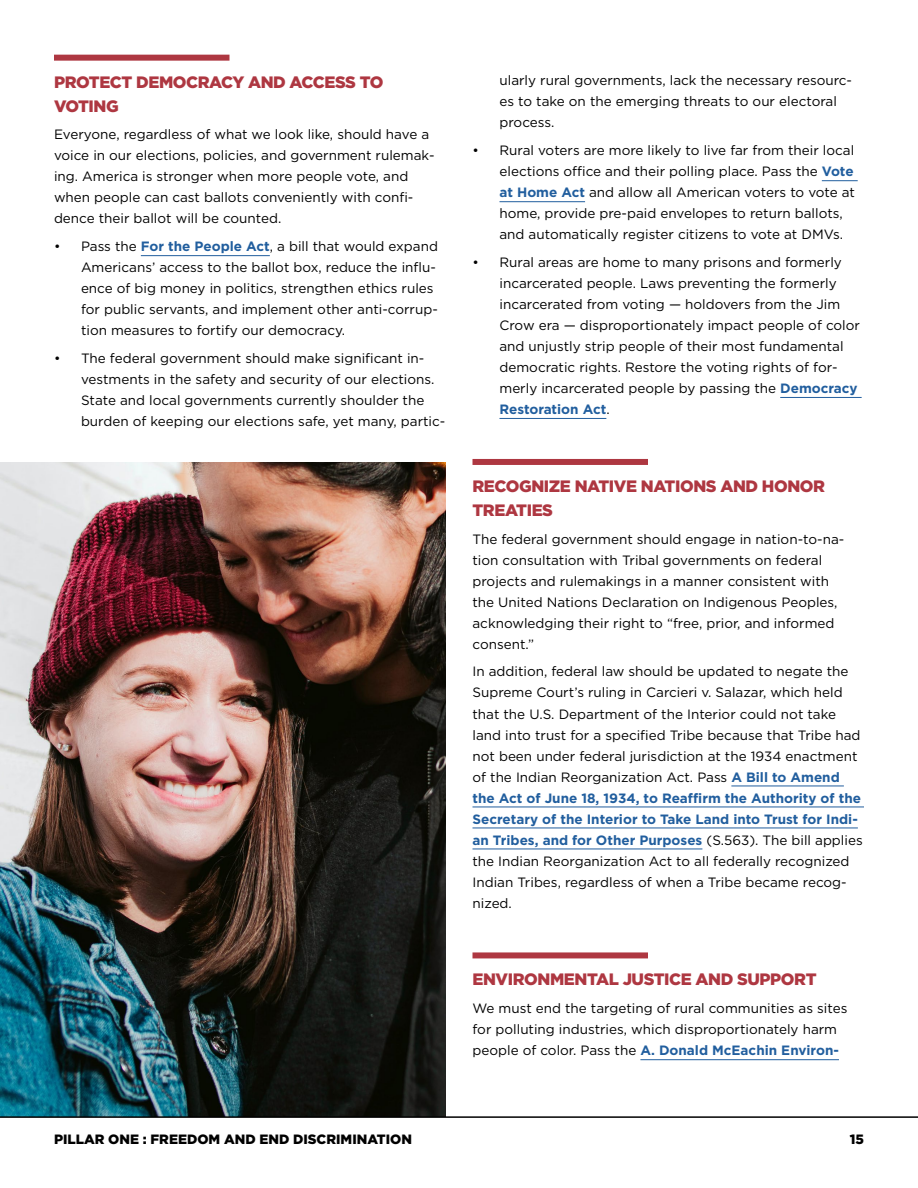
<style>
.page{position:relative;width:918px;height:1188px;background:#fff}
.page>*{position:absolute;margin:0;border:0;box-sizing:border-box;transform-origin:0 0}
.t1{font:900 16.5px/24px "Gotham";letter-spacing:-.025em;color:#ae3741}
.t2{font:13.5px/21px "Gotham";color:#000}
.t3{font:900 13.5px "Gotham";color:#000}
.s1{font-weight:700;color:#215e9e}
</style>
<div class="page">
<div style="left:54px;top:55px;width:176px;height:6px;background:#ae3741"></div>
<hr style="left:141px;top:255px;width:129px;height:1px;background:#215e9e">
<hr style="left:822px;top:180px;width:36px;height:1px;background:#215e9e">
<hr style="left:500px;top:201px;width:85px;height:1px;background:#215e9e">
<hr style="left:780px;top:397px;width:82px;height:1px;background:#215e9e">
<hr style="left:500px;top:418px;width:106px;height:1px;background:#215e9e">
<div style="left:472px;top:459px;width:176px;height:6px;background:#ae3741"></div>
<hr style="left:731px;top:786px;width:113px;height:1px;background:#215e9e">
<hr style="left:472px;top:807px;width:392px;height:1px;background:#215e9e">
<hr style="left:472px;top:828px;width:386px;height:1px;background:#215e9e">
<hr style="left:472px;top:849px;width:230px;height:1px;background:#215e9e">
<div style="left:472px;top:952px;width:176px;height:6px;background:#ae3741"></div>
<hr style="left:640px;top:1059px;width:199px;height:1px;background:#215e9e">
<img style="left:0;top:462px;width:446px;height:654px">
<hr style="left:0;top:1116px;width:918px;height:2px;background:#000">
<p class="t1" style="left:54px;top:69px;width:331px">PROTECT DEMOCRACY AND ACCESS TO<br>VOTING</p>
<p class="t2" style="left:54px;top:124px;width:382px">Everyone, regardless of what we look like, should have a voice in our elections, policies, and government rulemak&shy;ing. America is stronger when more people vote, and when people can cast ballots conveniently with confi&shy;dence their ballot will be counted.</p>
<p class="t2" style="left:81px;top:236px;width:359px;text-indent:-27px">• Pass the <span class="s1">For the People Act</span>, a bill that would expand Americans’ access to the ballot box, reduce the influ&shy;ence of big money in politics, strengthen ethics rules for public servants, and implement other anti-corrup&shy;tion measures to fortify our democracy.</p>
<p class="t2" style="left:81px;top:347px;width:366px;text-indent:-27px">• The federal government should make significant in&shy;vestments in the safety and security of our elections.<br>State and local governments currently shoulder the burden of keeping our elections safe, yet many, partic-</p>
<p class="t2" style="left:500px;top:70px;width:354px">ularly rural governments, lack the necessary resourc&shy;es to take on the emerging threats to our electoral process.</p>
<p class="t2" style="left:500px;top:140px;width:357px;text-indent:-27px">• Rural voters are more likely to live far from their local elections office and their polling place. Pass the <span class="s1">Vote at Home Act</span> and allow all American voters to vote at home, provide pre-paid envelopes to return ballots, and automatically register citizens to vote at DMVs.</p>
<p class="t2" style="left:500px;top:251px;width:362px;text-indent:-27px">• Rural areas are home to many prisons and formerly incarcerated people. Laws preventing the formerly incarcerated from voting — holdovers from the Jim Crow era — disproportionately impact people of color and unjustly strip people of their most fundamental democratic rights. Restore the voting rights of for&shy;merly incarcerated people by passing the <span class="s1">Democracy Restoration Act</span>.</p>
<p class="t1" style="left:472px;top:474px;width:354px">RECOGNIZE NATIVE NATIONS AND HONOR<br>TREATIES</p>
<p class="t2" style="left:472px;top:528px;width:373px">The federal government should engage in nation-to-na&shy;tion consultation with Tribal governments on federal projects and rulemakings in a manner consistent with the United Nations Declaration on Indigenous Peoples, acknowledging their right to “free, prior, and informed consent.”</p>
<p class="t2" style="left:472px;top:661px;width:392px">In addition, federal law should be updated to negate the Supreme Court’s ruling in Carcieri v. Salazar, which held that the U.S. Department of the Interior could not take land into trust for a specified Tribe because that Tribe had not been under federal jurisdiction at the 1934 enactment of the Indian Reorganization Act. Pass <span class="s1">A Bill to Amend the Act of June 18, 1934, to Reaffirm the Authority of the Secretary of the Interior to Take Land into Trust for Indi&shy;an Tribes, and for Other Purposes</span> (S.563). The bill applies the Indian Reorganization Act to all federally recognized Indian Tribes, regardless of when a Tribe became recog&shy;nized.</p>
<p class="t1" style="left:472px;top:967px;width:346px">ENVIRONMENTAL JUSTICE AND SUPPORT</p>
<p class="t2" style="left:472px;top:998px;width:376px">We must end the targeting of rural communities as sites for polluting industries, which disproportionately harm people of color. Pass the <span class="s1">A. Donald McEachin Environ-</span></p>
<p class="t3" style="left:54px;top:1131px;width:360px">PILLAR ONE : FREEDOM AND END DISCRIMINATION</p>
<p class="t3" style="left:850px;top:1131px;width:16px">15</p>
</div>
